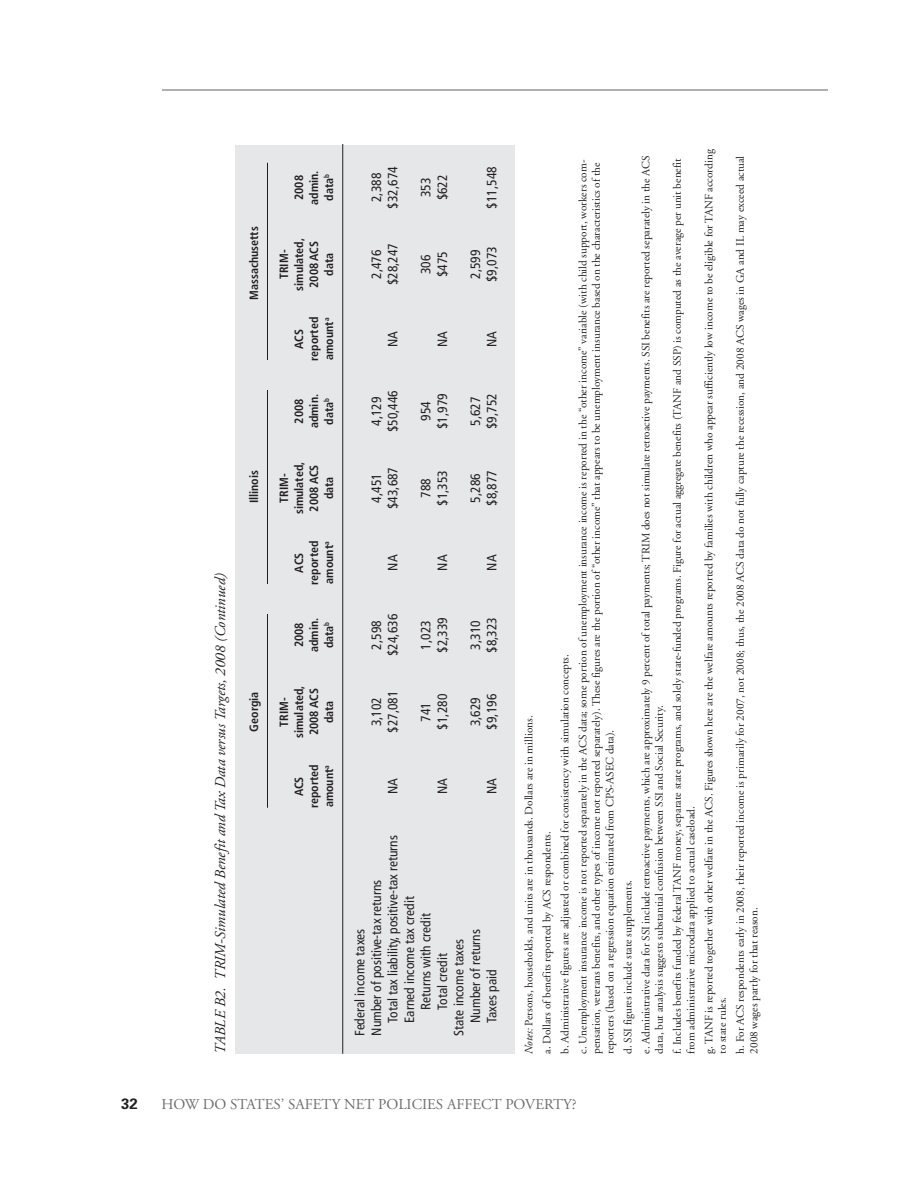
<style>
.page{position:relative;width:918px;height:1188px;background:#fff}
.page>*{position:absolute;margin:0;border:0;box-sizing:border-box;transform-origin:0 0}
.t1{font:italic 15px "Adobe Garamond";color:#231f20}
.t2{font:15px "Adobe Garamond";color:#6c6d70}
.t3{font:700 15px "Univers";color:#231f20}
.t4{font:condensed 13.5px/16.5px "Frutiger";color:#231f20}
.t5{font:700 condensed 12px "Frutiger";color:#231f20}
.t6{font:11.25px/18px "Adobe Garamond";color:#231f20}
.s1{font-style:italic}
</style>
<div class="page">
<hr style="left:162px;top:89px;width:666px;height:2px;background:#939598">
<div style="left:235px;top:145px;width:279px;height:909px;background:#e6e7e9"></div>
<hr style="left:267px;top:163px;width:1px;height:645px;background:#231f20">
<hr style="left:342px;top:144px;width:1px;height:910px;background:#231f20">
<div style="left:262px;top:361px;width:13px;height:29px;background:#e6e7e9"></div>
<div style="left:261px;top:584px;width:13px;height:30px;background:#e6e7e9"></div>
<h1 class="t1" style="left:215px;top:1054px;width:483px;rotate:-90deg">TABLE B2. TRIM-Simulated Benefit and Tax Data versus Targets, 2008 (Continued)</h1>
<p class="t5" style="left:249px;top:300px;width:75px;rotate:-90deg">Massachusetts</p>
<p class="t5" style="left:249px;top:503px;width:35px;rotate:-90deg">Illinois</p>
<p class="t5" style="left:249px;top:732px;width:41px;rotate:-90deg">Georgia</p>
<p class="t5" style="left:309px;top:205px;width:36px;rotate:-90deg">admin.</p>
<p class="t5" style="left:324px;top:201px;width:28px;rotate:-90deg">data<sup>b</sup></p>
<p class="t5" style="left:294px;top:200px;width:26px;rotate:-90deg">2008</p>
<p class="t5" style="left:294px;top:291px;width:54px;rotate:-90deg">simulated,</p>
<p class="t5" style="left:309px;top:288px;width:48px;rotate:-90deg">2008 ACS</p>
<p class="t5" style="left:279px;top:279px;width:31px;rotate:-90deg">TRIM-</p>
<p class="t5" style="left:324px;top:276px;width:24px;rotate:-90deg">data</p>
<p class="t5" style="left:309px;top:361px;width:45px;rotate:-90deg">reported</p>
<p class="t5" style="left:324px;top:360px;width:44px;rotate:-90deg">amount<sup>a</sup></p>
<p class="t5" style="left:294px;top:349px;width:21px;rotate:-90deg">ACS</p>
<p class="t5" style="left:309px;top:428px;width:36px;rotate:-90deg">admin.</p>
<p class="t5" style="left:324px;top:425px;width:28px;rotate:-90deg">data<sup>b</sup></p>
<p class="t5" style="left:294px;top:424px;width:26px;rotate:-90deg">2008</p>
<p class="t5" style="left:294px;top:514px;width:54px;rotate:-90deg">simulated,</p>
<p class="t5" style="left:309px;top:512px;width:48px;rotate:-90deg">2008 ACS</p>
<p class="t5" style="left:279px;top:503px;width:31px;rotate:-90deg">TRIM-</p>
<p class="t5" style="left:324px;top:499px;width:24px;rotate:-90deg">data</p>
<p class="t5" style="left:309px;top:585px;width:45px;rotate:-90deg">reported</p>
<p class="t5" style="left:324px;top:584px;width:44px;rotate:-90deg">amount<sup>a</sup></p>
<p class="t5" style="left:294px;top:573px;width:21px;rotate:-90deg">ACS</p>
<p class="t5" style="left:309px;top:652px;width:36px;rotate:-90deg">admin.</p>
<p class="t5" style="left:324px;top:648px;width:28px;rotate:-90deg">data<sup>b</sup></p>
<p class="t5" style="left:294px;top:647px;width:26px;rotate:-90deg">2008</p>
<p class="t5" style="left:294px;top:738px;width:54px;rotate:-90deg">simulated,</p>
<p class="t5" style="left:309px;top:735px;width:48px;rotate:-90deg">2008 ACS</p>
<p class="t5" style="left:279px;top:727px;width:31px;rotate:-90deg">TRIM-</p>
<p class="t5" style="left:324px;top:723px;width:24px;rotate:-90deg">data</p>
<p class="t5" style="left:309px;top:808px;width:45px;rotate:-90deg">reported</p>
<p class="t5" style="left:324px;top:807px;width:44px;rotate:-90deg">amount<sup>a</sup></p>
<p class="t5" style="left:294px;top:796px;width:21px;rotate:-90deg">ACS</p>
<p class="t4" style="left:386px;top:209px;width:44px;rotate:-90deg">$32,674</p>
<p class="t4" style="left:369px;top:202px;width:31px;rotate:-90deg">2,388</p>
<p class="t4" style="left:435px;top:200px;width:27px;rotate:-90deg">$622</p>
<p class="t4" style="left:419px;top:197px;width:21px;rotate:-90deg">353</p>
<p class="t4" style="left:485px;top:209px;width:44px;rotate:-90deg">$11,548</p>
<p class="t4" style="left:386px;top:285px;width:44px;rotate:-90deg">$28,247</p>
<p class="t4" style="left:369px;top:279px;width:31px;rotate:-90deg">2,476</p>
<p class="t4" style="left:435px;top:277px;width:27px;rotate:-90deg">$475</p>
<p class="t4" style="left:419px;top:274px;width:21px;rotate:-90deg">306</p>
<p class="t4" style="left:485px;top:282px;width:37px;rotate:-90deg">$9,073</p>
<p class="t4" style="left:468px;top:279px;width:31px;rotate:-90deg">2,599</p>
<p class="t4" style="left:386px;top:347px;width:18px;rotate:-90deg">NA</p>
<p class="t4" style="left:435px;top:347px;width:18px;rotate:-90deg">NA</p>
<p class="t4" style="left:485px;top:347px;width:18px;rotate:-90deg">NA</p>
<p class="t4" style="left:386px;top:432px;width:44px;rotate:-90deg">$50,446</p>
<p class="t4" style="left:369px;top:426px;width:31px;rotate:-90deg">4,129</p>
<p class="t4" style="left:435px;top:429px;width:37px;rotate:-90deg">$1,979</p>
<p class="t4" style="left:419px;top:421px;width:21px;rotate:-90deg">954</p>
<p class="t4" style="left:485px;top:429px;width:37px;rotate:-90deg">$9,752</p>
<p class="t4" style="left:468px;top:426px;width:31px;rotate:-90deg">5,627</p>
<p class="t4" style="left:386px;top:509px;width:44px;rotate:-90deg">$43,687</p>
<p class="t4" style="left:369px;top:503px;width:31px;rotate:-90deg">4,451</p>
<p class="t4" style="left:435px;top:506px;width:37px;rotate:-90deg">$1,353</p>
<p class="t4" style="left:419px;top:498px;width:21px;rotate:-90deg">788</p>
<p class="t4" style="left:485px;top:506px;width:37px;rotate:-90deg">$8,877</p>
<p class="t4" style="left:468px;top:503px;width:31px;rotate:-90deg">5,286</p>
<p class="t4" style="left:386px;top:571px;width:18px;rotate:-90deg">NA</p>
<p class="t4" style="left:435px;top:571px;width:18px;rotate:-90deg">NA</p>
<p class="t4" style="left:485px;top:571px;width:18px;rotate:-90deg">NA</p>
<p class="t4" style="left:386px;top:656px;width:44px;rotate:-90deg">$24,636</p>
<p class="t4" style="left:369px;top:650px;width:31px;rotate:-90deg">2,598</p>
<p class="t4" style="left:435px;top:653px;width:37px;rotate:-90deg">$2,339</p>
<p class="t4" style="left:419px;top:650px;width:31px;rotate:-90deg">1,023</p>
<p class="t4" style="left:485px;top:653px;width:37px;rotate:-90deg">$8,323</p>
<p class="t4" style="left:468px;top:650px;width:31px;rotate:-90deg">3,310</p>
<p class="t4" style="left:386px;top:733px;width:44px;rotate:-90deg">$27,081</p>
<p class="t4" style="left:369px;top:726px;width:31px;rotate:-90deg">3,102</p>
<p class="t4" style="left:435px;top:730px;width:37px;rotate:-90deg">$1,280</p>
<p class="t4" style="left:419px;top:722px;width:21px;rotate:-90deg">741</p>
<p class="t4" style="left:485px;top:730px;width:37px;rotate:-90deg">$9,196</p>
<p class="t4" style="left:468px;top:726px;width:31px;rotate:-90deg">3,629</p>
<p class="t4" style="left:386px;top:794px;width:18px;rotate:-90deg">NA</p>
<p class="t4" style="left:435px;top:794px;width:18px;rotate:-90deg">NA</p>
<p class="t4" style="left:485px;top:794px;width:18px;rotate:-90deg">NA</p>
<p class="t4" style="left:386px;top:1023px;width:189px;rotate:-90deg">Total tax liability, positive-tax returns</p>
<p class="t4" style="left:353px;top:1036px;width:158px;rotate:-90deg">Federal income taxes<br>Number of positive-tax returns</p>
<p class="t4" style="left:402px;top:1023px;width:128px;text-align:center;rotate:-90deg">Earned income tax credit<br>Returns with credit</p>
<p class="t4" style="left:452px;top:1023px;width:95px;text-indent:-13px;rotate:-90deg">State income taxes<br>Number of returns</p>
<p class="t4" style="left:435px;top:1010px;width:58px;rotate:-90deg">Total credit</p>
<p class="t4" style="left:485px;top:1023px;width:55px;rotate:-90deg">Taxes paid</p>
<p class="t6" style="left:521px;top:1054px;width:896px;rotate:-90deg"><span class="s1">Notes:</span> Persons, households, and units are in thousands. Dollars are in millions.<br>a. Dollars of benefits reported by ACS respondents.<br>b. Administrative figures are adjusted or combined for consistency with simulation concepts.<br>c. Unemployment insurance income is not reported separately in the ACS data; some portion of unemployment insurance income is reported in the “other income” variable (with child support, workers com-</p>
<p class="t6" style="left:591px;top:1054px;width:893px;line-height:13.5px;rotate:-90deg">pensation, veterans benefits, and other types of income not reported separately). These figures are the portion of “other income” that appears to be unemployment insurance based on the characteristics of the reporters (based on a regression equation estimated from CPS-ASEC data).</p>
<p class="t6" style="left:620px;top:1054px;width:900px;rotate:-90deg">d. SSI figures include state supplements.<br>e. Administrative data for SSI include retroactive payments, which are approximately 9 percent of total payments; TRIM does not simulate retroactive payments. SSI benefits are reported separately in the ACS</p>
<p class="t6" style="left:651px;top:1054px;width:897px;rotate:-90deg">data, but analysis suggests substantial confusion between SSI and Social Security.<br>f. Includes benefits funded by federal TANF money, separate state programs, and solely state-funded programs. Figure for actual aggregate benefits (TANF and SSP) is computed as the average per unit benefit</p>
<p class="t6" style="left:683px;top:1054px;width:906px;rotate:-90deg">from administrative microdata applied to actual caseload.<br>g. TANF is reported together with other welfare in the ACS. Figures shown here are the welfare amounts reported by families with children who appear sufficiently low income to be eligible for TANF according</p>
<p class="t6" style="left:714px;top:1054px;width:899px;rotate:-90deg">to state rules.<br>h. For ACS respondents early in 2008, their reported income is primarily for 2007, not 2008; thus, the 2008 ACS data do not fully capture the recession, and 2008 ACS wages in GA and IL may exceed actual</p>
<p class="t6" style="left:746px;top:1054px;width:148px;rotate:-90deg">2008 wages partly for that reason.</p>
<h1 class="t3" style="left:121px;top:1098px;width:18px">32</h1>
<h1 class="t2" style="left:162px;top:1098px;width:417px">HOW DO STATES’ SAFETY NET POLICIES AFFECT POVERTY?</h1>
</div>
